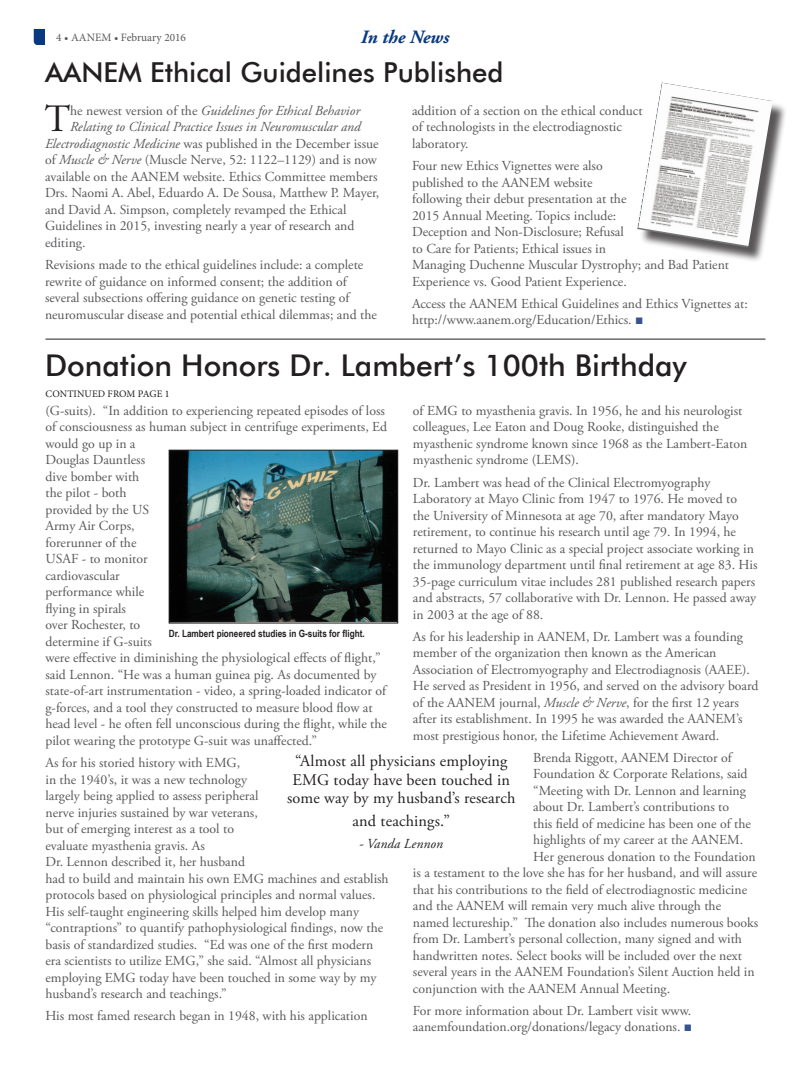
<style>
.page{position:relative;width:810px;height:1080px;background:#fff}
.page>*{position:absolute;margin:0;border:0;box-sizing:border-box;transform-origin:0 0}
.t1{font:38.62px "Adobe Garamond Pro";color:#231f20}
.t2{font:500 30px "Futura BT";color:#231f20}
.t3{font:500 27.5px "Futura BT";color:#231f20}
.t4{font:italic 700 18.75px "Adobe Garamond Pro";color:#083981}
.t5{font:16.25px/18.8px "Adobe Garamond Pro";letter-spacing:.01em;color:#231f20;text-align:center}
.t6{font:13.75px/16.5px "Adobe Garamond Pro";color:#57585a}
.t7{font:italic 13.75px "Adobe Garamond Pro";color:#57585a}
.t8{font:italic 13.75px "Adobe Garamond Pro";letter-spacing:.01em;color:#231f20}
.t9{font:11.25px "Minion Pro";color:#57585a}
.t10{font:700 10px "Arial Narrow";color:#231f20}
.t11{font:10px "Minion Pro";letter-spacing:.01em;color:#231f20}
.s1{font-style:normal}
.s2{font-style:italic}
.s3{font-family:"Garamond";color:#375392}
</style>
<div class="page">
<svg style="left:34px;top:29px;width:11px;height:16px"></svg>
<img style="left:171px;top:452px;width:225px;height:169px">
<div style="left:169px;top:450px;width:229px;height:173px;border:1px solid #231f20"></div>
<hr style="left:45px;top:339px;width:720px;height:1px;background:#231f20">
<div style="left:640px;top:85px;width:148px;height:178px;background:#231f20;opacity:.75"></div>
<img style="left:637px;top:82px;width:136px;height:166px">
<p class="t4" style="left:361px;top:26px;width:90px">In the News</p>
<p class="t9" style="left:56px;top:30px;width:131px">4 • AANEM • February 2016</p>
<p class="t3" style="left:45px;top:55px;width:460px">AANEM Ethical Guidelines Published</p>
<p class="t1" style="left:45px;top:96px;width:27px">T</p>
<p class="t7" style="left:70px;top:102px;width:291px"><span class="s1">he newest version of the</span> Guidelines for Ethical Behavior</p>
<p class="t7" style="left:70px;top:119px;width:292px">Relating to Clinical Practice Issues in Neuromuscular and</p>
<p class="t6" style="left:45px;top:136px;width:335px"><span class="s2">Electrodiagnostic Medicine</span> was published in the December issue</p>
<p class="t6" style="left:45px;top:152px;width:334px">of <span class="s2">Muscle &amp; Nerve</span> (Muscle Nerve, 52: 1122–1129) and is now</p>
<p class="t6" style="left:45px;top:169px;width:334px">available on the AANEM website. Ethics Committee members</p>
<p class="t6" style="left:45px;top:185px;width:336px">Drs. Naomi A. Abel, Eduardo A. De Sousa, Matthew P. Mayer,</p>
<p class="t6" style="left:45px;top:202px;width:303px">and David A. Simpson, completely revamped the Ethical</p>
<p class="t6" style="left:45px;top:218px;width:311px">Guidelines in 2015, investing nearly a year of research and</p>
<p class="t6" style="left:45px;top:235px;width:42px">editing.</p>
<p class="t6" style="left:45px;top:257px;width:333px">Revisions made to the ethical guidelines include: a complete rewrite of guidance on informed consent; the addition of several subsections offering guidance on genetic testing of neuromuscular disease and potential ethical dilemmas; and the</p>
<p class="t6" style="left:412px;top:103px;width:232px">addition of a section on the ethical conduct of technologists in the electrodiagnostic laboratory.</p>
<p class="t6" style="left:412px;top:158px;width:319px">Four new Ethics Vignettes were also<br>published to the AANEM website<br>following their debut presentation at the<br>2015 Annual Meeting. Topics include:<br>Deception and Non-Disclosure; Refusal<br>to Care for Patients; Ethical issues in<br>Managing Duchenne Muscular Dystrophy; and Bad Patient Experience vs. Good Patient Experience.</p>
<p class="t6" style="left:412px;top:296px;width:337px">Access the AANEM Ethical Guidelines and Ethics Vignettes at: http://www.aanem.org/Education/Ethics. <span class="s3">■</span></p>
<p class="t2" style="left:45px;top:347px;width:643px">Donation Honors Dr. Lambert’s 100th Birthday</p>
<p class="t6" style="left:45px;top:403px;width:343px">(G-suits). “In addition to experiencing repeated episodes of loss of consciousness as human subject in centrifuge experiments, Ed would go up in a<br>Douglas Dauntless<br>dive bomber with<br>the pilot - both<br>provided by the US<br>Army Air Corps,<br>forerunner of the<br>USAF - to monitor<br>cardiovascular<br>performance while<br>flying in spirals<br>over Rochester, to<br>determine if G-suits<br>were effective in diminishing the physiological effects of flight,” said Lennon. “He was a human guinea pig. As documented by state-of-art instrumentation - video, a spring-loaded indicator of g-forces, and a tool they constructed to measure blood flow at head level - he often fell unconscious during the flight, while the pilot wearing the prototype G-suit was unaffected.”</p>
<p class="t6" style="left:45px;top:755px;width:345px">As for his storied history with EMG,<br>in the 1940’s, it was a new technology<br>largely being applied to assess peripheral<br>nerve injuries sustained by war veterans,<br>but of emerging interest as a tool to<br>evaluate myasthenia gravis. As<br>Dr. Lennon described it, her husband<br>had to build and maintain his own EMG machines and establish protocols based on physiological principles and normal values.<br>His self-taught engineering skills helped him develop many “contraptions” to quantify pathophysiological findings, now the basis of standardized studies. “Ed was one of the first modern era scientists to utilize EMG,” she said. “Almost all physicians employing EMG today have been touched in some way by my husband’s research and teachings.”</p>
<p class="t6" style="left:45px;top:1008px;width:324px">His most famed research began in 1948, with his application</p>
<p class="t11" style="left:46px;top:387px;width:126px">CONTINUED FROM PAGE 1</p>
<p class="t6" style="left:413px;top:403px;width:336px">of EMG to myasthenia gravis. In 1956, he and his neurologist colleagues, Lee Eaton and Doug Rooke, distinguished the myasthenic syndrome known since 1968 as the Lambert-Eaton myasthenic syndrome (LEMS).</p>
<p class="t6" style="left:413px;top:474px;width:346px">Dr. Lambert was head of the Clinical Electromyography Laboratory at Mayo Clinic from 1947 to 1976. He moved to<br>the University of Minnesota at age 70, after mandatory Mayo retirement, to continue his research until age 79. In 1994, he returned to Mayo Clinic as a special project associate working in the immunology department until final retirement at age 83. His 35-page curriculum vitae includes 281 published research papers and abstracts, 57 collaborative with Dr. Lennon. He passed away in 2003 at the age of 88.</p>
<p class="t6" style="left:413px;top:629px;width:347px">As for his leadership in AANEM, Dr. Lambert was a founding member of the organization then known as the American Association of Electromyography and Electrodiagnosis (AAEE).<br>He served as President in 1956, and served on the advisory board of the AANEM journal, <span class="s2">Muscle &amp; Nerve</span>, for the first 12 years after its establishment. In 1995 he was awarded the AANEM’s most prestigious honor, the Lifetime Achievement Award.</p>
<p class="t6" style="left:533px;top:750px;width:200px">Brenda Riggott, AANEM Director of</p>
<p class="t6" style="left:533px;top:766px;width:216px">Foundation &amp; Corporate Relations, said</p>
<p class="t6" style="left:533px;top:783px;width:214px">“Meeting with Dr. Lennon and learning</p>
<p class="t6" style="left:533px;top:799px;width:198px">about Dr. Lambert’s contributions to</p>
<p class="t6" style="left:533px;top:816px;width:219px">this field of medicine has been one of the</p>
<p class="t6" style="left:533px;top:832px;width:212px">highlights of my career at the AANEM.</p>
<p class="t6" style="left:533px;top:849px;width:224px">Her generous donation to the Foundation</p>
<p class="t6" style="left:413px;top:865px;width:346px">is a testament to the love she has for her husband, and will assure</p>
<p class="t6" style="left:413px;top:882px;width:336px">that his contributions to the field of electrodiagnostic medicine</p>
<p class="t6" style="left:413px;top:898px;width:310px">and the AANEM will remain very much alive through the</p>
<p class="t6" style="left:413px;top:915px;width:347px">named lectureship.” The donation also includes numerous books</p>
<p class="t6" style="left:413px;top:931px;width:331px">from Dr. Lambert’s personal collection, many signed and with</p>
<p class="t6" style="left:413px;top:948px;width:331px">handwritten notes. Select books will be included over the next</p>
<p class="t6" style="left:413px;top:964px;width:343px">several years in the AANEM Foundation’s Silent Auction held in</p>
<p class="t6" style="left:413px;top:981px;width:259px">conjunction with the AANEM Annual Meeting.</p>
<p class="t6" style="left:413px;top:1003px;width:281px">For more information about Dr. Lambert visit www. aanemfoundation.org/donations/legacy donations. <span class="s3">■</span></p>
<p class="t10" style="left:169px;top:626px;width:197px">Dr. Lambert pioneered studies in G-suits for flight.</p>
<p class="t5" style="left:287px;top:752px;width:230px">“Almost all physicians employing<br>EMG today have been touched in some way by my husband’s research</p>
<p class="t5" style="left:353px;top:812px;width:99px">and teachings.”</p>
<p class="t8" style="left:359px;top:836px;width:85px">- Vanda Lennon</p>
</div>
